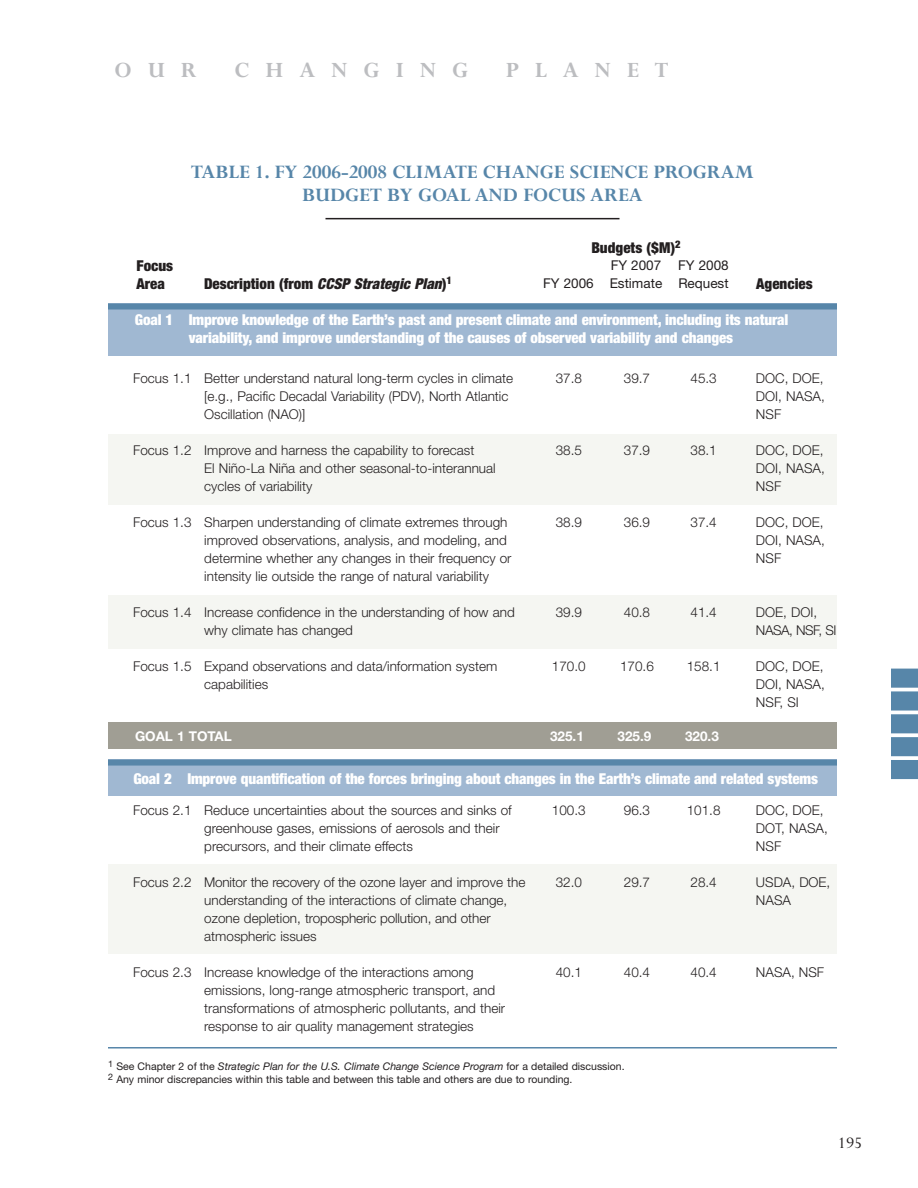
<style>
.page{position:relative;width:918px;height:1188px;background:#fff}
.page>*{position:absolute;margin:0;border:0;box-sizing:border-box;transform-origin:0 0}
.t1{font:24px "Perpetua Bold Os F";letter-spacing:.665em;color:#bcbdc0}
.t2{font:700 21px/22.5px "Perpetua";color:#5786a9;text-align:center}
.t3{font:18px "Perpetua";color:#231f20}
.t4{font:900 condensed 15px/18px "Helvetica Neue";letter-spacing:-.01em;color:#fff;text-align:center}
.t5{font:900 condensed 15px "Helvetica Neue";color:#231f20}
.t6{font:300 13.5px/18px "Helvetica Neue";color:#231f20}
.t7{font:13.5px "Helvetica Neue";color:#231f20}
.t8{font:700 13.5px "Helvetica Neue";color:#fff}
.t9{font:300 13.5px/18px "Helvetica Neue";letter-spacing:-.035em;color:#231f20}
.t10{font:10.5px/13.5px "Helvetica Neue";color:#231f20}
.s1{font-style:italic}
</style>
<div class="page">
<div style="left:891px;top:669px;width:27px;height:112px;background:#5786a9"></div>
<hr style="left:880px;top:688px;width:38px;height:3px;background:#fff">
<hr style="left:880px;top:711px;width:38px;height:3px;background:#fff">
<svg style="left:891px;top:733px;width:27px;height:4px"></svg>
<svg style="left:891px;top:756px;width:27px;height:4px"></svg>
<svg style="left:891px;top:779px;width:27px;height:2px"></svg>
<svg style="left:891px;top:668px;width:27px;height:1px"></svg>
<div style="left:108px;top:760px;width:729px;height:36px;background:#a0b8d2"></div>
<div style="left:108px;top:760px;width:729px;height:6px;background:#5786a9"></div>
<div style="left:108px;top:722px;width:729px;height:27px;background:#a09e94"></div>
<div style="left:108px;top:865px;width:729px;height:89px;background:#f5f6f2"></div>
<div style="left:108px;top:304px;width:729px;height:52px;background:#a0b8d2"></div>
<hr style="left:326px;top:218px;width:294px;height:1px;background:#231f20">
<div style="left:108px;top:595px;width:729px;height:53px;background:#f5f6f2"></div>
<div style="left:108px;top:434px;width:729px;height:71px;background:#f5f6f2"></div>
<div style="left:108px;top:304px;width:729px;height:6px;background:#5786a9"></div>
<hr style="left:108px;top:1047px;width:729px;height:2px;background:#5786a9">
<h1 class="t1" style="left:115px;top:63px;width:84px">OUR</h1>
<h1 class="t1" style="left:234px;top:63px;width:235px">CHANGING</h1>
<h1 class="t1" style="left:506px;top:63px;width:164px">PLANET</h1>
<h2 class="t2" style="left:191px;top:163px;width:564px">TABLE 1. FY 2006-2008 CLIMATE CHANGE SCIENCE PROGRAM<br>BUDGET BY GOAL AND FOCUS AREA</h2>
<p class="t5" style="left:591px;top:238px;width:91px">Budgets ($M)<sup>2</sup></p>
<p class="t5" style="left:136px;top:256px;width:38px">Focus</p>
<p class="t7" style="left:611px;top:257px;width:120px">FY 2007 FY 2008</p>
<p class="t5" style="left:136px;top:274px;width:30px">Area</p>
<p class="t5" style="left:204px;top:274px;width:249px">Description (from <span class="s1">CCSPStrategicPlan</span>)<sup>1</sup></p>
<p class="t7" style="left:543px;top:275px;width:187px">FY 2006 Estimate Request</p>
<p class="t5" style="left:756px;top:274px;width:58px">Agencies</p>
<p class="t4" style="left:135px;top:310px;width:655px">Goal 1 Improve knowledge of the Earth’s past and present climate and environment, including its natural variability, and improve understanding of the causes of observed variability and changes</p>
<p class="t6" style="left:133px;top:369px;width:60px">Focus 1.1</p>
<p class="t6" style="left:756px;top:369px;width:70px;text-align:justify">DOC, DOE, DOI, NASA, NSF</p>
<p class="t6" style="left:756px;top:441px;width:70px;text-align:justify">DOC, DOE, DOI, NASA, NSF</p>
<p class="t6" style="left:756px;top:513px;width:70px;text-align:justify">DOC, DOE, DOI, NASA, NSF</p>
<p class="t6" style="left:204px;top:369px;width:310px">Better understand natural long-term cycles in climate [e.g., Pacific Decadal Variability (PDV), North Atlantic<br>Oscillation (NAO)]</p>
<p class="t6" style="left:204px;top:441px;width:293px">Improve and harness the capability to forecast<br>El Niño-La Niña and other seasonal-to-interannual cycles of variability</p>
<p class="t6" style="left:204px;top:513px;width:309px">Sharpen understanding of climate extremes through improved observations, analysis, and modeling, and determine whether any changes in their frequency or intensity lie outside the range of natural variability</p>
<p class="t6" style="left:204px;top:603px;width:312px">Increase confidence in the understanding of how and why climate has changed</p>
<p class="t6" style="left:204px;top:657px;width:295px">Expand observations and data/information system capabilities</p>
<p class="t6" style="left:556px;top:369px;width:28px">37.8</p>
<p class="t6" style="left:624px;top:369px;width:28px">39.7</p>
<p class="t6" style="left:691px;top:369px;width:28px">45.3</p>
<p class="t6" style="left:133px;top:441px;width:60px">Focus 1.2</p>
<p class="t6" style="left:556px;top:441px;width:28px">38.5</p>
<p class="t6" style="left:624px;top:441px;width:28px">37.9</p>
<p class="t6" style="left:691px;top:441px;width:28px">38.1</p>
<p class="t6" style="left:133px;top:513px;width:60px">Focus 1.3</p>
<p class="t6" style="left:556px;top:513px;width:28px">38.9</p>
<p class="t6" style="left:624px;top:513px;width:28px">36.9</p>
<p class="t6" style="left:691px;top:513px;width:28px">37.4</p>
<p class="t9" style="left:756px;top:603px;width:82px">DOE, DOI,<br>NASA, NSF, SI</p>
<p class="t6" style="left:756px;top:657px;width:70px;text-align:justify">DOC, DOE, DOI, NASA, NSF, SI</p>
<p class="t6" style="left:133px;top:603px;width:60px">Focus 1.4</p>
<p class="t6" style="left:556px;top:603px;width:28px">39.9</p>
<p class="t6" style="left:624px;top:603px;width:28px">40.8</p>
<p class="t6" style="left:691px;top:603px;width:28px">41.4</p>
<p class="t6" style="left:133px;top:657px;width:60px">Focus 1.5</p>
<p class="t6" style="left:552px;top:657px;width:35px">170.0</p>
<p class="t6" style="left:620px;top:657px;width:35px">170.6</p>
<p class="t6" style="left:687px;top:657px;width:35px">158.1</p>
<p class="t8" style="left:135px;top:728px;width:98px">GOAL 1 TOTAL</p>
<p class="t8" style="left:550px;top:728px;width:35px">325.1</p>
<p class="t8" style="left:618px;top:728px;width:35px">325.9</p>
<p class="t8" style="left:685px;top:728px;width:35px">320.3</p>
<p class="t4" style="left:133px;top:770px;width:686px">Goal 2 Improve quantification of the forces bringing about changes in the Earth’s climate and related systems</p>
<p class="t6" style="left:204px;top:801px;width:309px">Reduce uncertainties about the sources and sinks of greenhouse gases, emissions of aerosols and their precursors, and their climate effects</p>
<p class="t6" style="left:204px;top:873px;width:323px">Monitor the recovery of the ozone layer and improve the understanding of the interactions of climate change, ozone depletion, tropospheric pollution, and other atmospheric issues</p>
<p class="t6" style="left:204px;top:963px;width:302px">Increase knowledge of the interactions among emissions, long-range atmospheric transport, and transformations of atmospheric pollutants, and their response to air quality management strategies</p>
<p class="t10" style="left:108px;top:1059px;width:518px"><sup>1</sup> See Chapter 2 of the <span class="s1">Strategic Plan for the U.S. Climate Change Science Program</span> for a detailed discussion.<br><sup>2</sup> Any minor discrepancies within this table and between this table and others are due to rounding.</p>
<p class="t6" style="left:133px;top:801px;width:60px">Focus 2.1</p>
<p class="t6" style="left:552px;top:801px;width:35px">100.3</p>
<p class="t6" style="left:624px;top:801px;width:28px">96.3</p>
<p class="t6" style="left:133px;top:873px;width:60px">Focus 2.2</p>
<p class="t6" style="left:556px;top:873px;width:28px">32.0</p>
<p class="t6" style="left:624px;top:873px;width:28px">29.7</p>
<p class="t6" style="left:133px;top:963px;width:60px">Focus 2.3</p>
<p class="t6" style="left:556px;top:963px;width:28px">40.1</p>
<p class="t6" style="left:624px;top:963px;width:28px">40.4</p>
<p class="t6" style="left:687px;top:801px;width:35px">101.8</p>
<p class="t6" style="left:691px;top:873px;width:28px">28.4</p>
<p class="t6" style="left:691px;top:963px;width:28px">40.4</p>
<p class="t6" style="left:756px;top:801px;width:73px">DOC, DOE,<br>DOT, NASA,<br>NSF</p>
<p class="t6" style="left:756px;top:873px;width:76px">USDA, DOE,<br>NASA</p>
<p class="t6" style="left:756px;top:963px;width:70px">NASA, NSF</p>
<h3 class="t3" style="left:838px;top:1136px;width:26px">195</h3>
</div>
